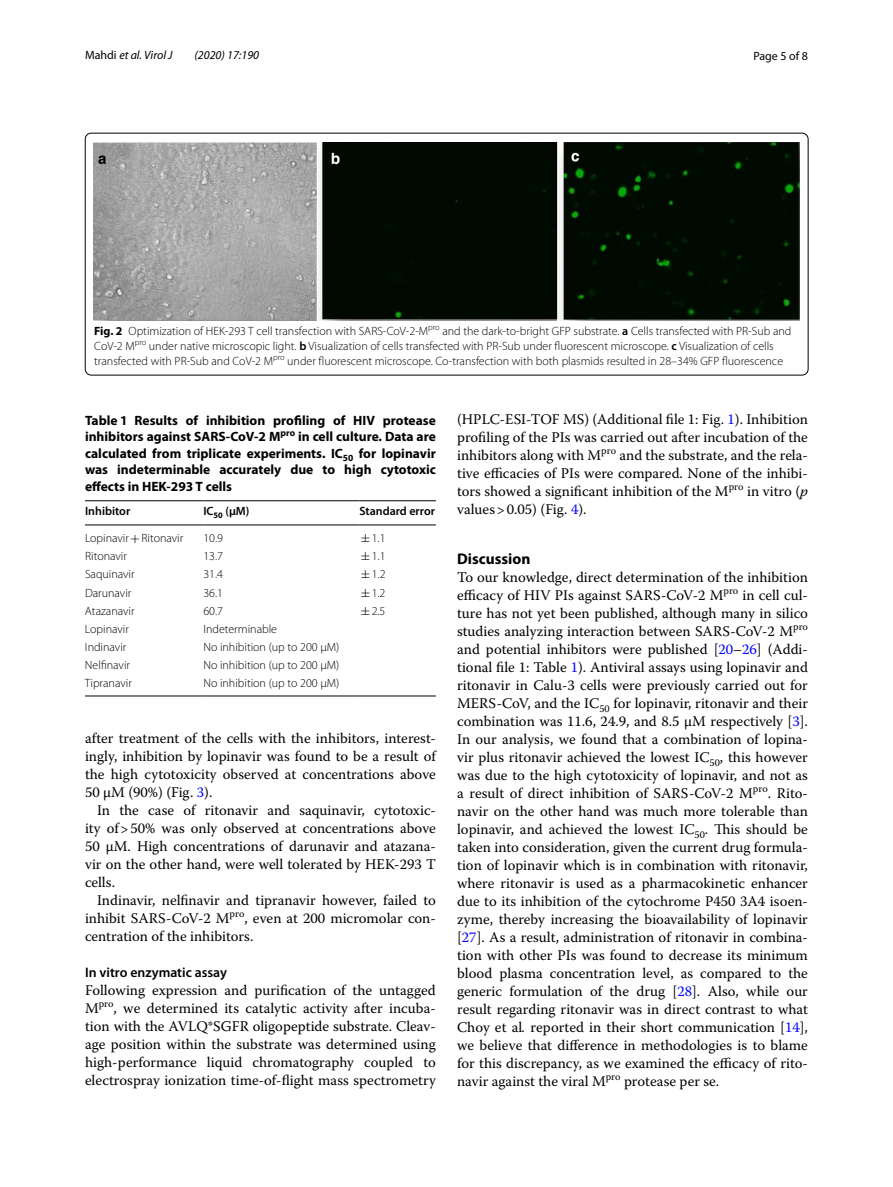
<style>
.page{position:relative;width:893px;height:1187px;background:#fff}
.page>*{position:absolute;margin:0;border:0;box-sizing:border-box;transform-origin:0 0}
.t1{font:700 15.45px "Myriad Pro";color:#000}
.t2{font:14.7px/18px "Warnock Pro";color:#000;text-align:justify}
.t3{font:600 13.8px "Myriad Pro";color:#000}
.t4{font:700 13.5px/16.5px "Myriad Pro";color:#000;text-align:justify}
.t5{font:300 12px/15px "Myriad Pro";color:#000}
.t6{font:600 12px "Myriad Pro";color:#000}
.t7{font:italic 12px "Myriad Pro";color:#000}
.t8{font:12px "Myriad Pro";color:#000}
.s1{font-style:normal}
.s2{font-weight:700}
.s3{font-weight:600}
.s4{font-family:"MTSY";font-weight:400}
.s5{color:#00f}
.s6{font-style:italic}
</style>
<div class="page">
<img style="left:94px;top:142px;width:706px;height:178px">
<div style="left:85px;top:133px;width:723px;height:242px;border:1px solid #000;border-radius:6px"></div>
<hr style="left:85px;top:500px;width:118px;height:1px;background:#000">
<hr style="left:85px;top:524px;width:118px;height:1px;background:#000">
<hr style="left:203px;top:500px;width:156px;height:1px;background:#000">
<hr style="left:203px;top:524px;width:156px;height:1px;background:#000">
<hr style="left:359px;top:500px;width:77px;height:1px;background:#000">
<hr style="left:359px;top:524px;width:77px;height:1px;background:#000">
<hr style="left:85px;top:695px;width:118px;height:1px;background:#000">
<hr style="left:203px;top:695px;width:156px;height:1px;background:#000">
<hr style="left:359px;top:695px;width:77px;height:1px;background:#000">
<p class="t7" style="left:85px;top:48px;width:89px"><span class="s1">Mahdi</span> et al. Virol J</p>
<p class="t7" style="left:195px;top:48px;width:66px">(2020) 17:190</p>
<p class="t8" style="left:753px;top:48px;width:56px">Page 5 of 8</p>
<p class="t5" style="left:94px;top:324px;width:699px"><span class="s2">Fig. 2</span> Optimization of HEK-293 T cell transfection with SARS-CoV-2-M<sup>pro</sup> and the dark-to-bright GFP substrate. <span class="s3">a</span> Cells transfected with PR-Sub and<br>CoV-2 M<sup>pro</sup> under native microscopic light. <span class="s3">b</span> Visualization of cells transfected with PR-Sub under fluorescent microscope. <span class="s3">c</span> Visualization of cells transfected with PR-Sub and CoV-2 M<sup>pro</sup> under fluorescent microscope. Co-transfection with both plasmids resulted in 28–34% GFP fluorescence</p>
<p class="t4" style="left:85px;top:411px;width:352px">Table 1 Results of inhibition profiling of HIV protease inhibitors against SARS-CoV-2 M<sup>pro</sup> in cell culture. Data are calculated from triplicate experiments. IC<sub>50</sub> for lopinavir was indeterminable accurately due to high cytotoxic effects in HEK-293 T cells</p>
<p class="t6" style="left:85px;top:503px;width:47px">Inhibitor</p>
<p class="t6" style="left:203px;top:503px;width:48px">IC<sub>50</sub> (µM)</p>
<p class="t6" style="left:359px;top:503px;width:77px">Standard error</p>
<p class="t5" style="left:85px;top:530px;width:100px">Lopinavir<span class="s4">+</span>Ritonavir</p>
<p class="t5" style="left:203px;top:530px;width:21px">10.9</p>
<p class="t5" style="left:361px;top:530px;width:26px"><span class="s4">±</span>1.1</p>
<p class="t5" style="left:85px;top:549px;width:43px">Ritonavir</p>
<p class="t5" style="left:203px;top:549px;width:21px">13.7</p>
<p class="t5" style="left:361px;top:549px;width:26px"><span class="s4">±</span>1.1</p>
<p class="t5" style="left:85px;top:567px;width:51px">Saquinavir</p>
<p class="t5" style="left:203px;top:567px;width:21px">31.4</p>
<p class="t5" style="left:361px;top:567px;width:26px"><span class="s4">±</span>1.2</p>
<p class="t5" style="left:85px;top:585px;width:48px">Darunavir</p>
<p class="t5" style="left:203px;top:585px;width:21px">36.1</p>
<p class="t5" style="left:361px;top:585px;width:26px"><span class="s4">±</span>1.2</p>
<p class="t5" style="left:85px;top:603px;width:51px">Atazanavir</p>
<p class="t5" style="left:203px;top:603px;width:21px">60.7</p>
<p class="t5" style="left:361px;top:603px;width:26px"><span class="s4">±</span>2.5</p>
<p class="t5" style="left:85px;top:621px;width:45px">Lopinavir</p>
<p class="t5" style="left:203px;top:621px;width:75px">Indeterminable</p>
<p class="t5" style="left:85px;top:639px;width:43px">Indinavir</p>
<p class="t5" style="left:203px;top:639px;width:137px">No inhibition (up to 200 µM)</p>
<p class="t5" style="left:85px;top:657px;width:47px">Nelfinavir</p>
<p class="t5" style="left:203px;top:657px;width:137px">No inhibition (up to 200 µM)</p>
<p class="t5" style="left:85px;top:676px;width:48px">Tipranavir</p>
<p class="t5" style="left:203px;top:676px;width:137px">No inhibition (up to 200 µM)</p>
<p class="t2" style="left:85px;top:729px;width:352px">after treatment of the cells with the inhibitors, interest&shy;ingly, inhibition by lopinavir was found to be a result of the high cytotoxicity observed at concentrations above 50 µM (90%) (Fig. <span class="s5">3</span>).</p>
<p class="t2" style="left:85px;top:801px;width:352px;text-indent:12px">In the case of ritonavir and saquinavir, cytotoxic&shy;ity of&gt;50% was only observed at concentrations above 50 µM. High concentrations of darunavir and atazana&shy;vir on the other hand, were well tolerated by HEK-293 T cells.</p>
<p class="t2" style="left:85px;top:891px;width:352px;text-indent:12px">Indinavir, nelfinavir and tipranavir however, failed to inhibit SARS-CoV-2 M<sup>pro</sup>, even at 200 micromolar con&shy;centration of the inhibitors.</p>
<p class="t3" style="left:85px;top:963px;width:143px">In vitro enzymatic assay</p>
<p class="t2" style="left:85px;top:981px;width:352px">Following expression and purification of the untagged M<sup>pro</sup>, we determined its catalytic activity after incuba&shy;tion with the AVLQ*SGFR oligopeptide substrate. Cleav&shy;age position within the substrate was determined using high-performance liquid chromatography coupled to electrospray ionization time-of-flight mass spectrometry</p>
<p class="t2" style="left:457px;top:410px;width:352px">(HPLC-ESI-TOF MS) (Additional file 1: Fig. <span class="s5">1</span>). Inhibition profiling of the PIs was carried out after incubation of the inhibitors along with M<sup>pro</sup> and the substrate, and the rela&shy;tive efficacies of PIs were compared. None of the inhibi&shy;tors showed a significant inhibition of the M<sup>pro</sup> in vitro (<span class="s6">p </span>values&gt;0.05) (Fig. <span class="s5">4</span>).</p>
<p class="t1" style="left:457px;top:548px;width:75px">Discussion</p>
<p class="t2" style="left:457px;top:568px;width:352px">To our knowledge, direct determination of the inhibition efficacy of HIV PIs against SARS-CoV-2 M<sup>pro</sup> in cell cul&shy;ture has not yet been published, although many in silico studies analyzing interaction between SARS-CoV-2 M<sup>pro </sup>and potential inhibitors were published [<span class="s5">20</span>–<span class="s5">26</span>] (Addi&shy;tional file 1: Table <span class="s5">1</span>). Antiviral assays using lopinavir and ritonavir in Calu-3 cells were previously carried out for MERS-CoV, and the IC<sub>50</sub> for lopinavir, ritonavir and their combination was 11.6, 24.9, and 8.5 µM respectively [<span class="s5">3</span>].<br>In our analysis, we found that a combination of lopina&shy;vir plus ritonavir achieved the lowest IC<sub>50</sub>, this however was due to the high cytotoxicity of lopinavir, and not as a result of direct inhibition of SARS-CoV-2 M<sup>pro</sup>. Rito&shy;navir on the other hand was much more tolerable than lopinavir, and achieved the lowest IC<sub>50</sub>. This should be taken into consideration, given the current drug formula&shy;tion of lopinavir which is in combination with ritonavir, where ritonavir is used as a pharmacokinetic enhancer due to its inhibition of the cytochrome P450 3A4 isoen&shy;zyme, thereby increasing the bioavailability of lopinavir [<span class="s5">27</span>]. As a result, administration of ritonavir in combina&shy;tion with other PIs was found to decrease its minimum blood plasma concentration level, as compared to the generic formulation of the drug [<span class="s5">28</span>]. Also, while our result regarding ritonavir was in direct contrast to what Choy et al<span class="s6">.</span> reported in their short communication [<span class="s5">14</span>], we believe that difference in methodologies is to blame for this discrepancy, as we examined the efficacy of rito&shy;navir against the viral M<sup>pro</sup> protease per se.</p>
</div>
